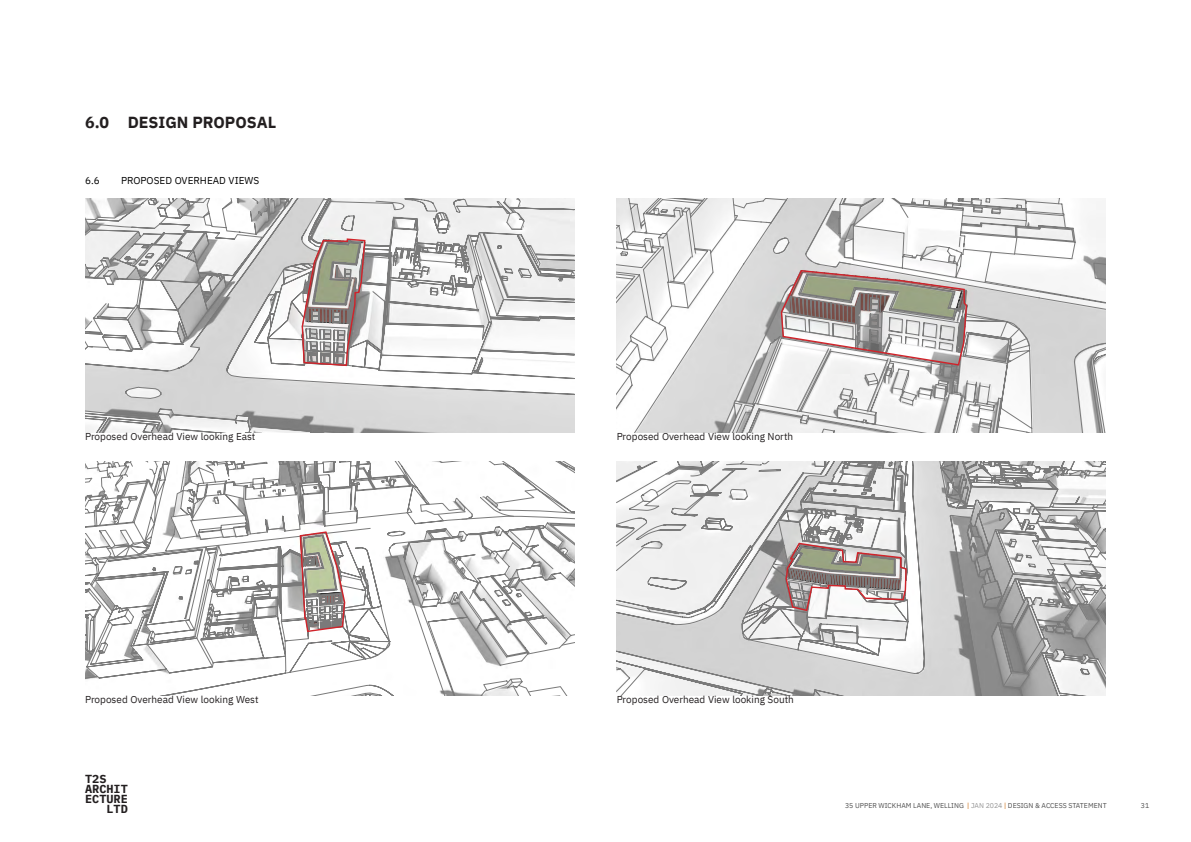
<style>
.page{position:relative;width:1191px;height:842px;background:#fff}
.page>*{position:absolute;margin:0;border:0;box-sizing:border-box;transform-origin:0 0}
.t1{font:700 16px "IBM Plex Sans";color:#231f20}
.t2{font:700 11.6px "IBM Plex Mono";color:#231f20}
.t3{font:10px "IBM Plex Sans";color:#231f20}
.t4{font:10px "IBM Plex Sans";color:#000}
.t5{font:7px "IBM Plex Sans";color:#505050}
.s1{color:#c86400}
.s2{color:#969696}
</style>
<div class="page">
<svg style="left:85px;top:198px;width:489px;height:234px"></svg>
<svg style="left:1096px;top:461px;width:10px;height:234px"></svg>
<svg style="left:616px;top:461px;width:480px;height:234px"></svg>
<svg style="left:616px;top:198px;width:489px;height:234px"></svg>
<svg style="left:85px;top:461px;width:489px;height:234px"></svg>
<svg style="left:91px;top:198px;width:330px;height:169px"></svg>
<svg style="left:780px;top:269px;width:188px;height:97px"></svg>
<svg style="left:742px;top:461px;width:182px;height:212px"></svg>
<svg style="left:134px;top:527px;width:256px;height:146px"></svg>
<p class="t1" style="left:85px;top:109px;width:25px">6.0</p>
<p class="t1" style="left:128px;top:109px;width:150px">DESIGN PROPOSAL</p>
<p class="t4" style="left:85px;top:173px;width:16px">6.6</p>
<p class="t4" style="left:121px;top:173px;width:140px">PROPOSED OVERHEAD VIEWS</p>
<p class="t3" style="left:85px;top:429px;width:172px">Proposed Overhead View looking East</p>
<p class="t3" style="left:616px;top:429px;width:178px">Proposed Overhead View looking North</p>
<p class="t3" style="left:85px;top:692px;width:175px">Proposed Overhead View looking West</p>
<p class="t3" style="left:616px;top:692px;width:179px">Proposed Overhead View looking South</p>
<p class="t2" style="left:85px;top:770px;width:23px">T2S</p>
<p class="t2" style="left:85px;top:780px;width:44px">ARCHIT</p>
<p class="t2" style="left:85px;top:790px;width:44px">ECTURE</p>
<p class="t2" style="left:106px;top:799px;width:23px">LTD</p>
<p class="t5" style="left:845px;top:800px;width:263px">35 UPPER WICKHAM LANE, WELLING <span class="s1">|</span> <span class="s2">JAN 2024</span> <span class="s1">|</span> DESIGN &amp; ACCESS STATEMENT</p>
<p class="t5" style="left:1140px;top:800px;width:10px">31</p>
</div>
